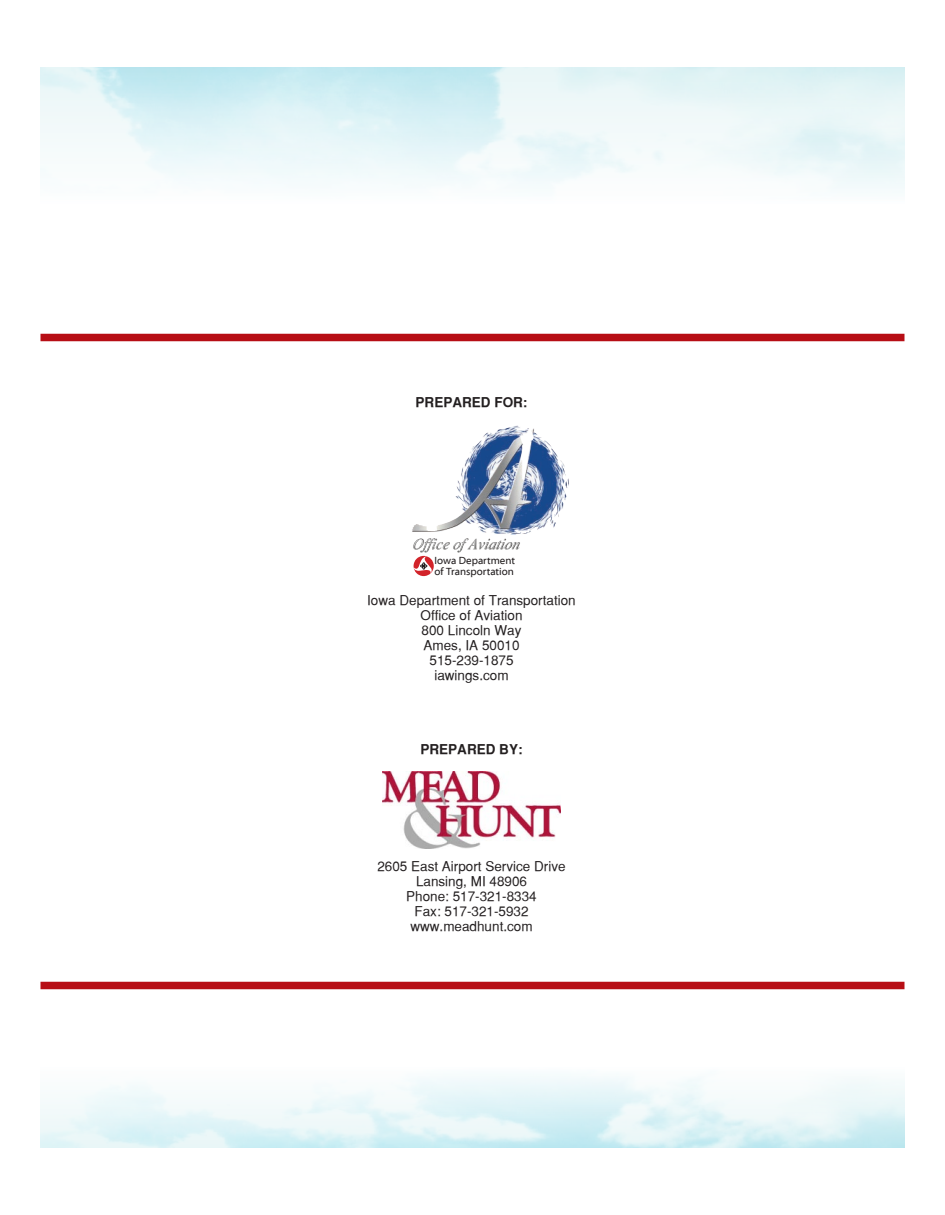
<style>
.page{position:relative;width:945px;height:1215px;background:#fff}
.page>*{position:absolute;margin:0;border:0;box-sizing:border-box;transform-origin:0 0}
.t1{font:italic 15px "Romantic";color:#fff}
.t2{font:13.5px/15px "Sans Serif";color:#231f20;text-align:center}
.t3{font:700 13.5px "Sans Serif";color:#231f20}
.t4{font:10.65px/11.1px "Myriad Web Pro";color:#231f20}
</style>
<div class="page">
<svg style="left:40px;top:989px;width:864px;height:159px"></svg>
<div style="left:40px;top:982px;width:864px;height:7px;background:#b70e15"></div>
<svg style="left:40px;top:68px;width:864px;height:266px"></svg>
<div style="left:40px;top:334px;width:864px;height:7px;background:#b70e15"></div>
<img style="left:383px;top:772px;width:177px;height:77px">
<img style="left:447px;top:426px;width:122px;height:97px">
<svg style="left:412px;top:523px;width:144px;height:33px"></svg>
<svg style="left:414px;top:556px;width:20px;height:20px"></svg>
<p class="t3" style="left:416px;top:395px;width:113px">PREPARED FOR:</p>
<p class="t1" style="left:412px;top:535px;width:111px">Office of Aviation</p>
<p class="t4" style="left:435px;top:556px;width:82px">Iowa Department of Transportation</p>
<p class="t2" style="left:367px;top:593px;width:210px">Iowa Department of Transportation<br>Office of Aviation<br>800 Lincoln Way<br>Ames, IA 50010<br>515-239-1875<br>iawings.com</p>
<p class="t3" style="left:421px;top:741px;width:104px">PREPARED BY:</p>
<p class="t2" style="left:377px;top:859px;width:190px">2605 East Airport Service Drive<br>Lansing, MI 48906<br>Phone: 517-321-8334<br>Fax: 517-321-5932 www.meadhunt.com</p>
</div>
